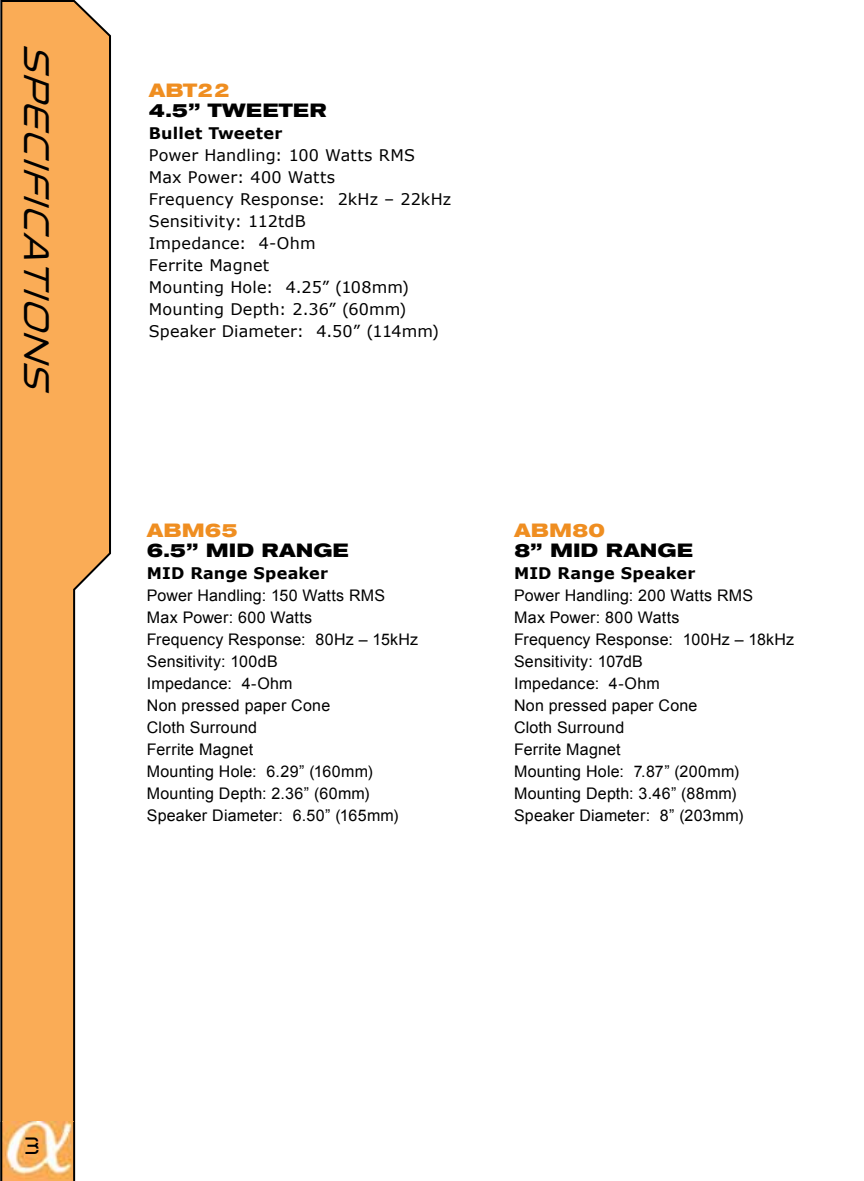
<style>
.page{position:relative;width:864px;height:1181px;background:#fff}
.page>*{position:absolute;margin:0;border:0;box-sizing:border-box;transform-origin:0 0}
.t1{font:italic 500 36px "Orbit";color:#000}
.t2{font:24px "Orbit Stencil";color:#000}
.t3{font:20px "A Grotesk Bld Ext";color:#000}
.t4{font:20px "A Grotesk Bld Ext";color:#ef8e21}
.t5{font:16px/22px "Arial";letter-spacing:.01em;color:#000}
.t6{font:16px/22px "Verdana";letter-spacing:.01em;color:#000}
.t7{font:700 16px "Verdana";letter-spacing:.015em;color:#000}
</style>
<div class="page">
<svg style="left:0;top:0;width:111px;height:1121px;fill:#faac56"></svg>
<img style="left:75px;top:1121px;width:1px;height:60px">
<img style="left:0;top:1121px;width:75px;height:60px">
<h1 class="t1" style="left:58px;top:43px;width:362px;rotate:90deg">SPECIFICATIONS</h1>
<p class="t4" style="left:149px;top:81px;width:83px">ABT22</p>
<p class="t3" style="left:149px;top:101px;width:180px">4.5” TWEETER</p>
<p class="t7" style="left:149px;top:122px;width:135px">Bullet Tweeter</p>
<p class="t6" style="left:149px;top:144px;width:304px">Power Handling: 100 Watts RMS<br>Max Power: 400 Watts<br>Frequency Response: 2kHz – 22kHz<br>Sensitivity: 112tdB<br>Impedance: 4-Ohm<br>Ferrite Magnet<br>Mounting Hole: 4.25” (108mm)<br>Mounting Depth: 2.36” (60mm)<br>Speaker Diameter: 4.50” (114mm)</p>
<p class="t4" style="left:147px;top:521px;width:93px">ABM65</p>
<p class="t3" style="left:147px;top:541px;width:204px">6.5” MID RANGE</p>
<p class="t7" style="left:147px;top:562px;width:183px">MID Range Speaker</p>
<p class="t5" style="left:147px;top:585px;width:273px">Power Handling: 150 Watts RMS<br>Max Power: 600 Watts<br>Frequency Response: 80Hz – 15kHz<br>Sensitivity: 100dB<br>Impedance: 4-Ohm<br>Non pressed paper Cone<br>Cloth Surround<br>Ferrite Magnet<br>Mounting Hole: 6.29” (160mm)<br>Mounting Depth: 2.36” (60mm)<br>Speaker Diameter: 6.50” (165mm)</p>
<p class="t4" style="left:514px;top:521px;width:93px">ABM80</p>
<p class="t3" style="left:514px;top:541px;width:181px">8” MID RANGE</p>
<p class="t7" style="left:514px;top:562px;width:183px">MID Range Speaker</p>
<p class="t5" style="left:514px;top:585px;width:282px">Power Handling: 200 Watts RMS<br>Max Power: 800 Watts<br>Frequency Response: 100Hz – 18kHz<br>Sensitivity: 107dB<br>Impedance: 4-Ohm<br>Non pressed paper Cone<br>Cloth Surround<br>Ferrite Magnet<br>Mounting Hole: 7.87” (200mm)<br>Mounting Depth: 3.46” (88mm)<br>Speaker Diameter: 8” (203mm)</p>
<h2 class="t2" style="left:24px;top:1131px;width:19px">3</h2>
</div>
